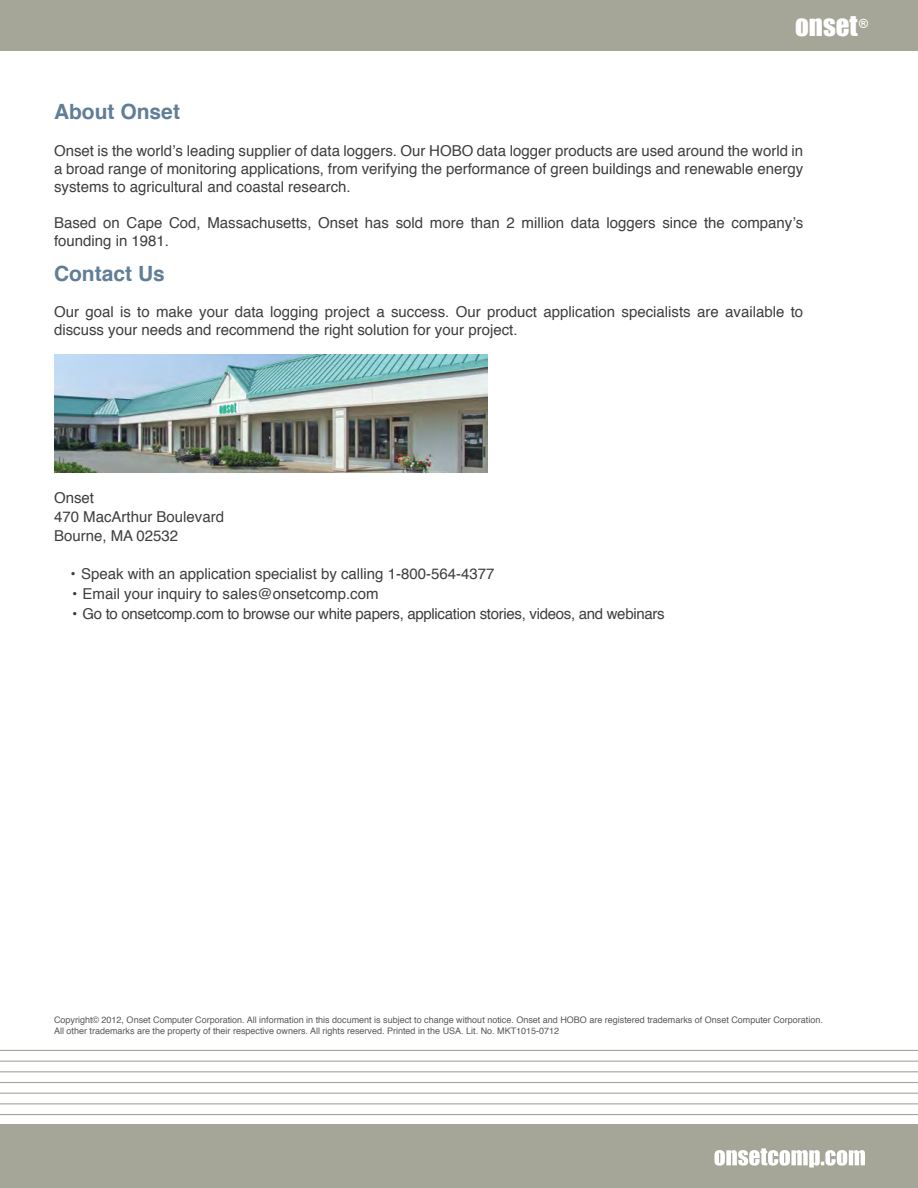
<style>
.page{position:relative;width:918px;height:1188px;background:#fff}
.page>*{position:absolute;margin:0;border:0;box-sizing:border-box;transform-origin:0 0}
.t1{font:27px "Impact";color:#fff}
.t2{font:700 21px "Helvetica";color:#607e97}
.t3{font:15px/18px "Helvetica";color:#3e3e3f}
.t4{font:15px "Helvetica";letter-spacing:-.02em;color:#3e3e3f}
.t5{font:9px "Helvetica";color:#57585a}
</style>
<div class="page">
<div style="left:0;top:0;width:918px;height:51px;background:#a6a698"></div>
<div style="left:0;top:1125px;width:918px;height:63px;background:#a6a698"></div>
<hr style="left:0;top:1114px;width:918px;height:1px;background:#a6a698">
<hr style="left:0;top:1103px;width:918px;height:1px;background:#a6a698">
<hr style="left:0;top:1093px;width:918px;height:1px;background:#a6a698">
<hr style="left:0;top:1082px;width:918px;height:1px;background:#a6a698">
<hr style="left:0;top:1071px;width:918px;height:1px;background:#a6a698">
<hr style="left:0;top:1061px;width:918px;height:1px;background:#a6a698">
<hr style="left:0;top:1050px;width:918px;height:1px;background:#a6a698">
<svg style="left:714px;top:1148px;width:151px;height:19px"></svg>
<img style="left:54px;top:355px;width:433px;height:117px">
<p class="t1" style="left:795px;top:9px;width:75px">ONSET<sup>®</sup></p>
<p class="t2" style="left:54px;top:95px;width:127px">About Onset</p>
<p class="t3" style="left:54px;top:142px;width:751px;text-align:justify">Onset is the world’s leading supplier of data loggers. Our HOBO data logger products are used around the world in a broad range of monitoring applications, from verifying the performance of green buildings and renewable energy systems to agricultural and coastal research.</p>
<p class="t3" style="left:54px;top:214px;width:751px">Based on Cape Cod, Massachusetts, Onset has sold more than 2 million data loggers since the company’s founding in 1981.</p>
<p class="t2" style="left:54px;top:256px;width:112px">Contact Us</p>
<p class="t3" style="left:54px;top:304px;width:751px">Our goal is to make your data logging project a success. Our product application specialists are available to discuss your needs and recommend the right solution for your project.</p>
<p class="t3" style="left:54px;top:490px;width:42px">Onset</p>
<p class="t3" style="left:54px;top:508px;width:172px">470 MacArthur Boulevard</p>
<p class="t3" style="left:54px;top:527px;width:126px">Bourne, MA 02532</p>
<p class="t3" style="left:70px;top:565px;width:426px">• Speak with an application specialist by calling 1-800-564-4377</p>
<p class="t3" style="left:72px;top:585px;width:308px">• Email your inquiry to sales@onsetcomp.com</p>
<p class="t4" style="left:72px;top:602px;width:594px">• Go to onsetcomp.com to browse our white papers, application stories, videos, and webinars</p>
<p class="t5" style="left:54px;top:1013px;width:770px">Copyright© 2012, Onset Computer Corporation. All information in this document is subject to change without notice. Onset and HOBO are registered trademarks of Onset Computer Corporation.</p>
<p class="t5" style="left:54px;top:1024px;width:507px">All other trademarks are the property of their respective owners. All rights reserved. Printed in the USA. Lit. No. MKT1015-0712</p>
</div>
